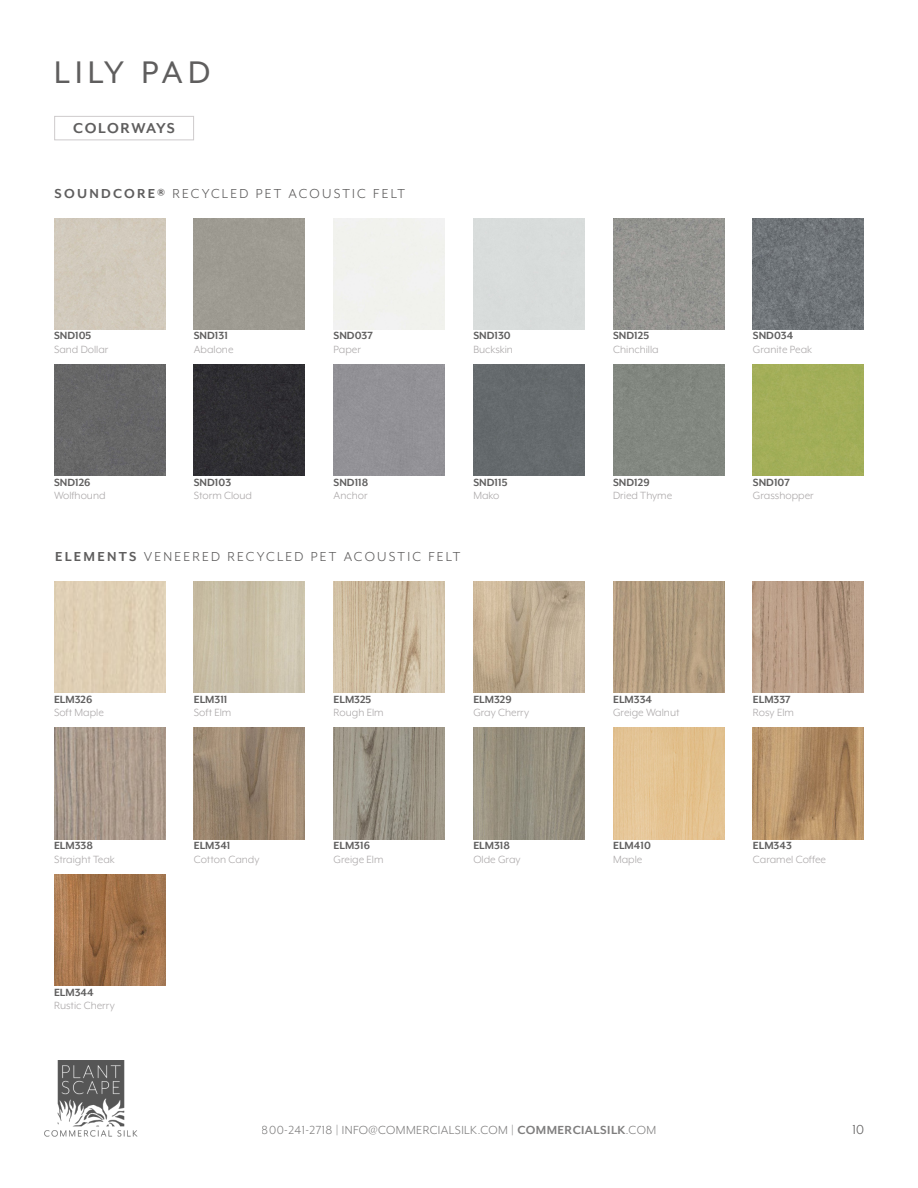
<style>
.page{position:relative;width:918px;height:1188px;background:#fff}
.page>*{position:absolute;margin:0;border:0;box-sizing:border-box;transform-origin:0 0}
.t1{font:36px "Mr Eaves XL Mod OT";letter-spacing:.15em;color:#5f5e5e}
.Label_Box{font:700 16.5px "Mr Eaves XL Mod OT";letter-spacing:.085em;color:#5f5e5e}
.t2{font:15px "Mr Eaves XL Mod OT";letter-spacing:.15em;color:#5f5e5e}
.t3{font:13.5px "Mr Eaves XL Mod OT";letter-spacing:.03em;color:#5f5e5e}
.t4{font:12px "Mr Eaves XL Mod OT";color:#aaa7a8}
.t5{font:700 12px "Mr Eaves XL Mod OT";color:#5f5e5e}
.s1{font-weight:700}
</style>
<div class="page">
<div style="left:54px;top:218px;width:111px;height:111px;background:#d2cabc"></div>
<div style="left:54px;top:581px;width:111px;height:112px;background:#dfcfb4"></div>
<img style="left:54px;top:728px;width:111px;height:111px">
<img style="left:194px;top:581px;width:111px;height:112px">
<img style="left:334px;top:581px;width:111px;height:112px">
<img style="left:473px;top:581px;width:111px;height:112px">
<img style="left:613px;top:218px;width:111px;height:111px">
<img style="left:613px;top:581px;width:111px;height:112px">
<img style="left:753px;top:218px;width:111px;height:111px">
<img style="left:753px;top:581px;width:111px;height:112px">
<div style="left:54px;top:365px;width:111px;height:111px;background:#676767"></div>
<img style="left:54px;top:874px;width:111px;height:112px">
<div style="left:194px;top:365px;width:111px;height:111px;background:#2f2e32"></div>
<img style="left:194px;top:728px;width:111px;height:111px">
<img style="left:334px;top:728px;width:111px;height:111px">
<div style="left:473px;top:365px;width:111px;height:111px;background:#656a6d"></div>
<img style="left:473px;top:728px;width:111px;height:111px">
<div style="left:613px;top:365px;width:111px;height:111px;background:#828780"></div>
<img style="left:613px;top:728px;width:111px;height:111px">
<div style="left:753px;top:365px;width:111px;height:111px;background:#a3ae58"></div>
<img style="left:753px;top:728px;width:111px;height:111px">
<div style="left:54px;top:116px;width:140px;height:24px;border:1px solid #cecbcc"></div>
<img style="left:44px;top:1061px;width:94px;height:76px">
<p class="t1" style="left:54px;top:52px;width:158px">LILY PAD</p>
<p class="Label_Box" style="left:73px;top:119px;width:103px">COLORWAYS</p>
<p class="t2" style="left:55px;top:185px;width:352px"><span class="s1">SOUNDCORE®</span> RECYCLED PET ACOUSTIC FELT</p>
<p class="t5" style="left:54px;top:329px;width:39px">SND105</p>
<p class="t5" style="left:194px;top:329px;width:36px">SND131</p>
<p class="t5" style="left:334px;top:329px;width:41px">SND037</p>
<p class="t5" style="left:473px;top:329px;width:39px">SND130</p>
<p class="t5" style="left:613px;top:329px;width:38px">SND125</p>
<p class="t5" style="left:753px;top:329px;width:42px">SND034</p>
<p class="t4" style="left:54px;top:343px;width:56px">Sand Dollar</p>
<p class="t4" style="left:194px;top:343px;width:41px">Abalone</p>
<p class="t4" style="left:334px;top:343px;width:29px">Paper</p>
<p class="t4" style="left:473px;top:343px;width:41px">Buckskin</p>
<p class="t4" style="left:613px;top:343px;width:47px">Chinchilla</p>
<p class="t4" style="left:753px;top:343px;width:61px">Granite Peak</p>
<p class="t5" style="left:54px;top:475px;width:38px">SND126</p>
<p class="t5" style="left:194px;top:475px;width:39px">SND103</p>
<p class="t5" style="left:334px;top:475px;width:36px">SND118</p>
<p class="t5" style="left:473px;top:475px;width:36px">SND115</p>
<p class="t5" style="left:613px;top:475px;width:38px">SND129</p>
<p class="t5" style="left:753px;top:475px;width:39px">SND107</p>
<p class="t4" style="left:54px;top:489px;width:53px">Wolfhound</p>
<p class="t4" style="left:194px;top:489px;width:60px">Storm Cloud</p>
<p class="t4" style="left:334px;top:489px;width:36px">Anchor</p>
<p class="t4" style="left:473px;top:489px;width:28px">Mako</p>
<p class="t4" style="left:613px;top:489px;width:61px">Dried Thyme</p>
<p class="t4" style="left:753px;top:489px;width:62px">Grasshopper</p>
<p class="t2" style="left:55px;top:548px;width:407px"><span class="s1">ELEMENTS</span> VENEERED RECYCLED PET ACOUSTIC FELT</p>
<p class="t5" style="left:54px;top:692px;width:40px">ELM326</p>
<p class="t5" style="left:194px;top:692px;width:35px">ELM311</p>
<p class="t5" style="left:334px;top:692px;width:39px">ELM325</p>
<p class="t5" style="left:473px;top:692px;width:40px">ELM329</p>
<p class="t5" style="left:613px;top:692px;width:40px">ELM334</p>
<p class="t5" style="left:753px;top:692px;width:39px">ELM337</p>
<p class="t4" style="left:54px;top:706px;width:51px">Soft Maple</p>
<p class="t4" style="left:194px;top:706px;width:39px">Soft Elm</p>
<p class="t4" style="left:334px;top:706px;width:52px">Rough Elm</p>
<p class="t4" style="left:473px;top:706px;width:57px">Gray Cherry</p>
<p class="t4" style="left:613px;top:706px;width:68px">Greige Walnut</p>
<p class="t4" style="left:753px;top:706px;width:43px">Rosy Elm</p>
<p class="t5" style="left:54px;top:839px;width:40px">ELM338</p>
<p class="t4" style="left:54px;top:852px;width:62px">Straight Teak</p>
<p class="t5" style="left:54px;top:985px;width:41px">ELM344</p>
<p class="t4" style="left:54px;top:999px;width:62px">Rustic Cherry</p>
<p class="t5" style="left:194px;top:839px;width:38px">ELM341</p>
<p class="t5" style="left:334px;top:839px;width:38px">ELM316</p>
<p class="t5" style="left:473px;top:839px;width:38px">ELM318</p>
<p class="t5" style="left:613px;top:839px;width:39px">ELM410</p>
<p class="t5" style="left:753px;top:839px;width:40px">ELM343</p>
<p class="t4" style="left:194px;top:852px;width:67px">Cotton Candy</p>
<p class="t4" style="left:334px;top:852px;width:52px">Greige Elm</p>
<p class="t4" style="left:473px;top:852px;width:49px">Olde Gray</p>
<p class="t4" style="left:613px;top:852px;width:31px">Maple</p>
<p class="t4" style="left:753px;top:852px;width:75px">Caramel Coffee</p>
<p class="t3" style="left:262px;top:1123px;width:396px">800-241-2718 | INFO@COMMERCIALSILK.COM | <span class="s1">COMMERCIALSILK</span>.COM</p>
<p class="t2" style="left:852px;top:1121px;width:13px">10</p>
</div>
